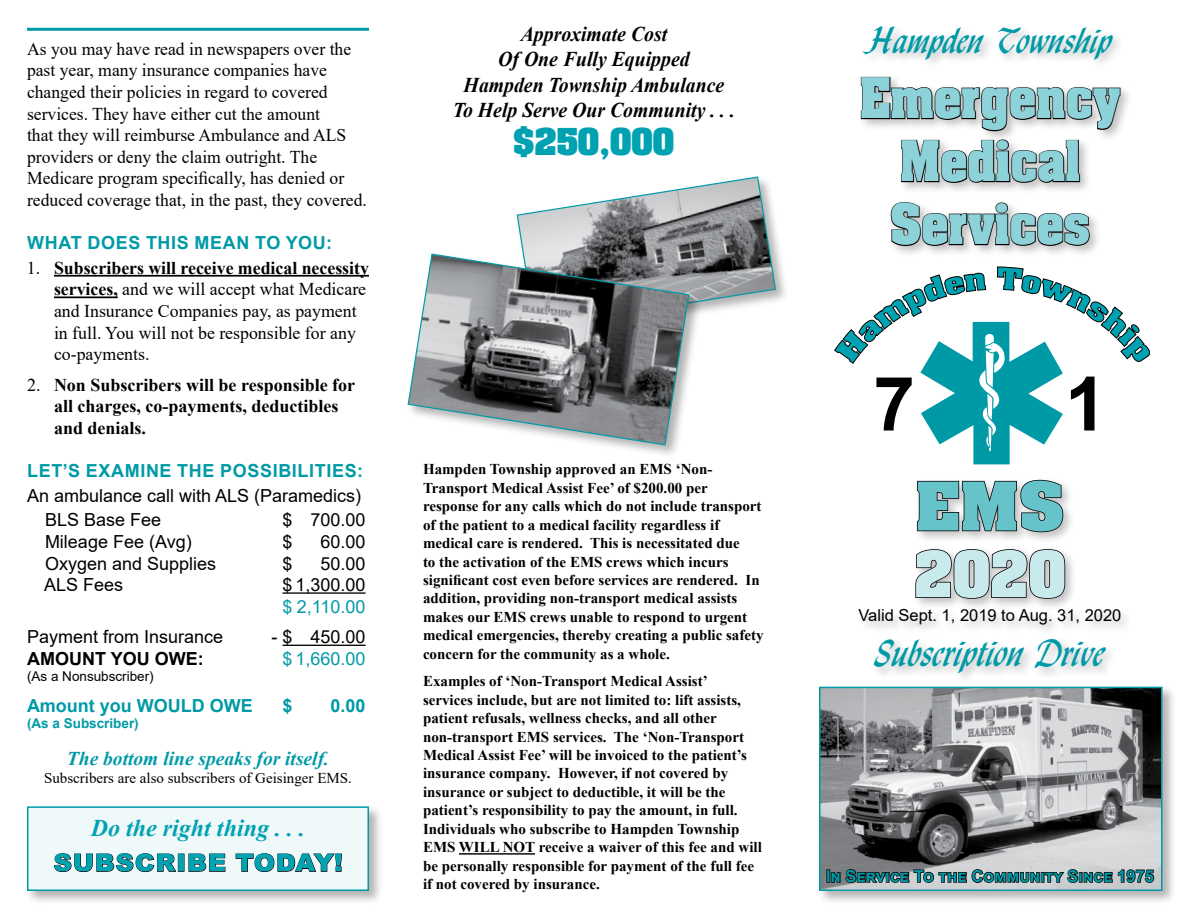
<style>
.page{position:relative;width:1188px;height:918px;background:#fff}
.page>*{position:absolute;margin:0;border:0;box-sizing:border-box;transform-origin:0 0}
.t1{font:700 75px "Arial";color:#000}
.t2{font:700 57px "Aardvark";color:#66c3ca;scale:1.11 1}
.t3{font:700 54px "Aardvark";color:#c9eaed}
.t4{font:700 47.55px/63px "Aardvark";color:#8cd2d8;text-align:center;scale:.92 1}
.t5{font:36px "Lisbon Cursive";color:#009aa7}
.t6{font:34.5px "Lisbon Cursive";color:#009aa7}
.t7{font:700 31.5px "Aardvark";color:#00a2b2}
.t8{font:italic 700 24px "Times New Roman";color:#00a2b2}
.t9{font:900 24px "Arial";letter-spacing:.035em;color:#00a2b2;scale:1.06 1}
.t10{font:italic 700 21px/25.2px "Times New Roman";color:#000;text-align:center;scale:.94 1}
.t11{font:italic 700 19.5px "Times New Roman";color:#009aa7}
.t12{font:18px/21.6px "Times New Roman";color:#000}
.t13{font:18px/24.6px "Arial";color:#000}
.t14{font:700 18px/21.6px "Times New Roman";color:#000}
.t15{font:700 18px "Arial";letter-spacing:.035em;color:#009aa7}
.t16{font:18px "Arial";color:#009aa7}
.t17{font:700 18px "Arial";color:#009aa7}
.t18{font:700 18px "Arial";color:#000}
.t19{font:700 16.5px "Arial";color:#009aa7}
.t20{font:16.5px "Arial";color:#000}
.t21{font:700 15px/18.5px "Times New Roman";color:#000}
.t22{font:15px "Times New Roman";color:#000}
.t23{font:13.5px "Arial";color:#000}
.t24{font:700 13.5px "Arial";color:#009aa7}
.s1{font-weight:700}
.s2{font-weight:400}
</style>
<div class="page">
<div style="left:817px;top:684px;width:359px;height:221px;background:#000;opacity:.3"></div>
<img style="left:822px;top:690px;width:337px;height:198px">
<div style="left:819px;top:687px;width:343px;height:204px;border:2px solid #009aa7"></div>
<div style="left:25px;top:804px;width:358px;height:101px;background:#000;opacity:.3"></div>
<div style="left:27px;top:806px;width:342px;height:85px;background:#f0f9fa;border:2px solid #009aa7"></div>
<div style="left:856px;top:546px;width:277px;height:139px;background:#000;opacity:.25"></div>
<svg style="left:914px;top:548px;width:152px;height:52px;background:#afafaf"></svg>
<hr style="left:27px;top:28px;width:342px;height:3px;background:#009aa7">
<hr style="left:54px;top:275px;width:315px;height:2px;background:#000">
<hr style="left:54px;top:296px;width:64px;height:2px;background:#000">
<hr style="left:282px;top:592px;width:84px;height:2px;background:#000">
<hr style="left:282px;top:645px;width:84px;height:1px;background:#000">
<div style="left:860px;top:24px;width:265px;height:47px;background:#000;opacity:.25"></div>
<div style="left:858px;top:73px;width:275px;height:185px;background:#000;opacity:.25"></div>
<svg style="left:860px;top:76px;width:261px;height:56px"></svg>
<svg style="left:900px;top:138px;width:181px;height:46px"></svg>
<svg style="left:890px;top:201px;width:200px;height:46px"></svg>
<svg style="left:54px;top:853px;width:123px;height:19px"></svg>
<div style="left:178px;top:854px;width:6px;height:18px;border:1px solid #000"></div>
<svg style="left:188px;top:853px;width:38px;height:19px"></svg>
<svg style="left:235px;top:853px;width:107px;height:19px"></svg>
<div style="left:515px;top:175px;width:275px;height:167px;background:#000;opacity:.3"></div>
<svg style="left:516px;top:176px;width:261px;height:153px"></svg>
<div style="left:406px;top:252px;width:297px;height:207px;background:#000;opacity:.3"></div>
<svg style="left:407px;top:253px;width:283px;height:193px;background:#888c8d"></svg>
<div style="left:826px;top:869px;width:4px;height:14px;border:2px solid #000"></div>
<svg style="left:830px;top:865px;width:325px;height:19px;background:#7a7b7c"></svg>
<svg style="left:834px;top:267px;width:316px;height:197px"></svg>
<div style="left:913px;top:477px;width:163px;height:68px;background:#000;opacity:.25"></div>
<svg style="left:916px;top:479px;width:148px;height:54px;background:#b0b0b0"></svg>
<hr style="left:459px;top:853px;width:76px;height:2px;background:#000">
<p class="t12" style="left:27px;top:37px;width:341px">As you may have read in newspapers over the past year, many insurance companies have changed their policies in regard to covered services. They have either cut the amount<br>that they will reimburse Ambulance and ALS providers or deny the claim outright. The Medicare program specifically, has denied or reduced coverage that, in the past, they covered.</p>
<p class="t15" style="left:27px;top:230px;width:306px">WHAT DOES THIS MEAN TO YOU:</p>
<p class="t12" style="left:54px;top:256px;width:317px;text-indent:-27px">1. <span class="s1">Subscribers will receive medical necessity services,</span> and we will accept what Medicare and Insurance Companies pay, as payment in full. You will not be responsible for any co-payments.</p>
<p class="t14" style="left:54px;top:374px;width:303px;text-indent:-27px"><span class="s2">2.</span> Non Subscribers will be responsible for all charges, co-payments, deductibles and denials.</p>
<p class="t15" style="left:27px;top:458px;width:337px">LET’S EXAMINE THE POSSIBILITIES:</p>
<p class="t13" style="left:45px;top:483px;width:318px;text-indent:-18px">An ambulance call with ALS (Paramedics)<br>BLS Base Fee</p>
<p class="t13" style="left:282px;top:508px;width:85px">$ 700.00</p>
<p class="t13" style="left:45px;top:529px;width:148px">Mileage Fee (Avg)</p>
<p class="t13" style="left:282px;top:529px;width:12px">$</p>
<p class="t13" style="left:320px;top:529px;width:47px">60.00</p>
<p class="t13" style="left:45px;top:551px;width:173px">Oxygen and Supplies</p>
<p class="t13" style="left:283px;top:551px;width:12px">$</p>
<p class="t13" style="left:321px;top:551px;width:47px">50.00</p>
<p class="t13" style="left:44px;top:572px;width:81px">ALS Fees</p>
<p class="t13" style="left:283px;top:572px;width:85px">$ 1,300.00</p>
<p class="t16" style="left:283px;top:594px;width:85px">$ 2,110.00</p>
<p class="t13" style="left:27px;top:625px;width:198px">Payment from Insurance</p>
<p class="t13" style="left:272px;top:625px;width:96px">- $ 450.00</p>
<p class="t18" style="left:27px;top:646px;width:178px">AMOUNT YOU OWE:</p>
<p class="t16" style="left:283px;top:646px;width:85px">$ 1,660.00</p>
<p class="t23" style="left:27px;top:667px;width:128px">(As a Nonsubscriber)</p>
<p class="t17" style="left:27px;top:693px;width:227px">Amount you WOULD OWE</p>
<p class="t15" style="left:282px;top:693px;width:12px">$</p>
<p class="t15" style="left:330px;top:693px;width:37px">0.00</p>
<p class="t24" style="left:27px;top:714px;width:113px">(As a Subscriber)</p>
<h3 class="t11" style="left:67px;top:745px;width:264px">The bottom line speaks for itself.</h3>
<p class="t22" style="left:44px;top:767px;width:309px">Subscribers are also subscribers of Geisinger EMS.</p>
<h3 class="t8" style="left:91px;top:812px;width:216px">Do the right thing . . .</h3>
<h3 class="t9" style="left:54px;top:845px;width:274px">SUBSCRIBE TODAY!</h3>
<h3 class="t10" style="left:453px;top:21px;width:302px">Approximate Cost<br>Of One Fully Equipped<br>Hampden Township Ambulance<br>To Help Serve Our Community . . .</h3>
<h3 class="t7" style="left:514px;top:118px;width:162px">$250,000</h3>
<p class="t21" style="left:423px;top:460px;width:342px">Hampden Township approved an EMS ‘Non-Transport Medical Assist Fee’ of $200.00 per response for any calls which do not include transport of the patient to a medical facility regardless if medical care is rendered. This is necessitated due<br>to the activation of the EMS crews which incurs significant cost even before services are rendered. In addition, providing non-transport medical assists makes our EMS crews unable to respond to urgent medical emergencies, thereby creating a public safety concern for the community as a whole.</p>
<p class="t21" style="left:423px;top:672px;width:340px">Examples of ‘Non-Transport Medical Assist’<br>services include, but are not limited to: lift assists, patient refusals, wellness checks, and all other non-transport EMS services. The ‘Non-Transport Medical Assist Fee’ will be invoiced to the patient’s insurance company. However, if not covered by insurance or subject to deductible, it will be the patient’s responsibility to pay the amount, in full.<br>Individuals who subscribe to Hampden Township EMS WILL NOT receive a waiver of this fee and will be personally responsible for payment of the full fee if not covered by insurance.</p>
<h3 class="t6" style="left:868px;top:19px;width:246px">Hampden Township</h3>
<h3 class="t4" style="left:860px;top:66px;width:284px">Emergency<br>Medical<br>Services</h3>
<h1 class="t1" style="left:873px;top:351px;width:43px">7</h1>
<h1 class="t1" style="left:1065px;top:351px;width:43px">1</h1>
<h2 class="t2" style="left:915px;top:465px;width:136px">EMS</h2>
<h3 class="t3" style="left:914px;top:535px;width:153px">2020</h3>
<p class="t20" style="left:859px;top:604px;width:264px">Valid Sept. 1, 2019 to Aug. 31, 2020</p>
<h3 class="t5" style="left:875px;top:631px;width:231px">Subscription Drive</h3>
<p class="t19" style="left:826px;top:865px;width:329px">In Service To the Community Since 1975</p>
</div>
